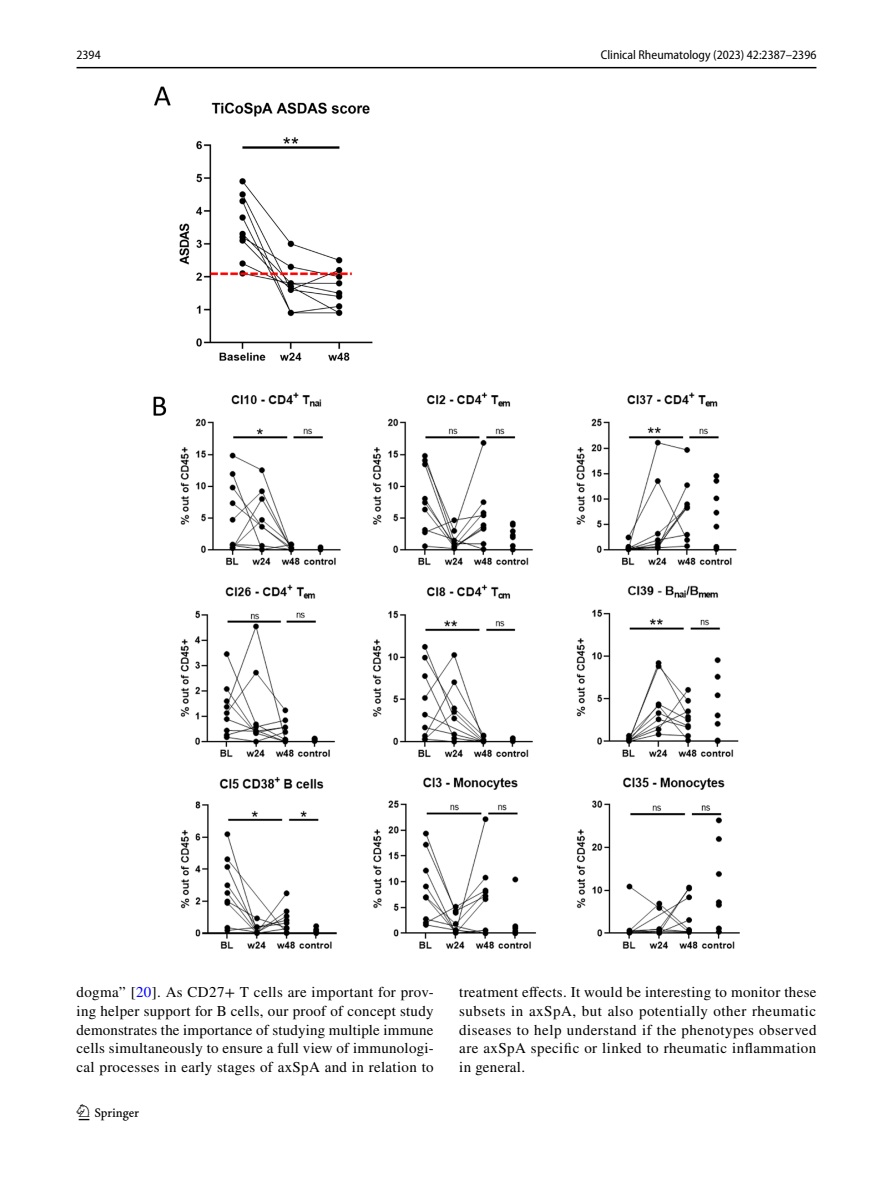
<style>
.page{position:relative;width:893px;height:1187px;background:#fff}
.page>*{position:absolute;margin:0;border:0;box-sizing:border-box;transform-origin:0 0}
.t1{font:22.5px "Springnew Regular 2";color:#000}
.t2{font:15px/18.8px "STIX";letter-spacing:.025em;color:#000;text-align:justify}
.t3{font:semi-condensed 12.75px "Myriad Pro";color:#000}
.s1{color:#00f}
</style>
<div class="page">
<hr style="left:77px;top:67px;width:739px;height:1px;background:#000">
<img style="left:154px;top:87px;width:585px;height:861px">
<p class="t3" style="left:77px;top:48px;width:26px">2394</p>
<p class="t3" style="left:601px;top:48px;width:217px">Clinical Rheumatology (2023) 42:2387–2396</p>
<p class="t2" style="left:77px;top:983px;width:359px">dogma” [<span class="s1">20</span>]. As CD27+ T cells are important for prov&shy;ing helper support for B cells, our proof of concept study demonstrates the importance of studying multiple immune cells simultaneously to ensure a full view of immunologi&shy;cal processes in early stages of axSpA and in relation to</p>
<p class="t2" style="left:459px;top:983px;width:359px">treatment effects. It would be interesting to monitor these subsets in axSpA, but also potentially other rheumatic diseases to help understand if the phenotypes observed are axSpA specific or linked to rheumatic inflammation in general.</p>
<h1 class="t1" style="left:79px;top:1104px;width:62px">1 3</h1>
</div>
